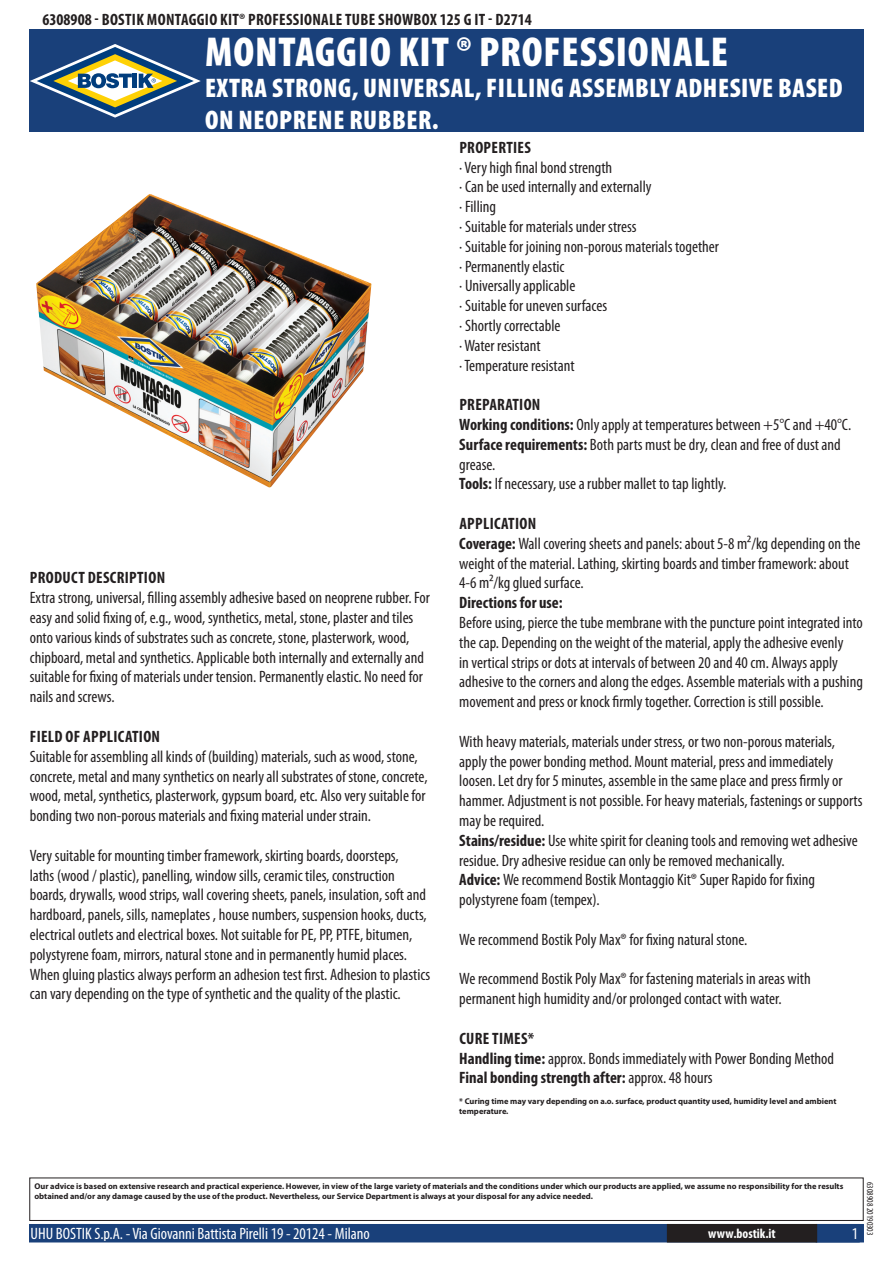
<style>
.page{position:relative;width:893px;height:1263px;background:#fff}
.page>*{position:absolute;margin:0;border:0;box-sizing:border-box;transform-origin:0 0}
.t1{font:900 condensed 42px "Myriad Pro";letter-spacing:.02em;color:#fff}
.t2{font:900 condensed 27px/32.4px "Myriad Pro";letter-spacing:.02em;color:#fff}
.t3{font:condensed 16.5px/19.8px "Myriad Pro";color:#231f20}
.t4{font:700 condensed 16.5px "Myriad Pro";letter-spacing:.02em;color:#231f20}
.t5{font:condensed 16.5px "Myriad Pro";color:#fff}
.t6{font:700 condensed 13.5px "Myriad Pro";color:#fff}
.t7{font:condensed 9px "Myriad Pro";color:#231f20}
.t8{font:700 8.4px/10.1px "Myriad Pro";color:#231f20}
.s1{font-weight:700}
</style>
<div class="page">
<div style="left:30px;top:1225px;width:833px;height:17px;background:#19407a"></div>
<div style="left:29px;top:1224px;width:835px;height:18px;border:2px solid #19407a"></div>
<div style="left:816px;top:1224px;width:44px;height:18px;border:2px solid #19407a"></div>
<div style="left:668px;top:1225px;width:148px;height:17px;background:#231f20"></div>
<div style="left:667px;top:1224px;width:150px;height:18px;border:2px solid #231f20"></div>
<div style="left:29px;top:1177px;width:835px;height:44px;border:1px solid #231f20"></div>
<div style="left:30px;top:30px;width:834px;height:102px;background:#19407a"></div>
<svg style="left:30px;top:44px;width:171px;height:74px"></svg>
<img style="left:36px;top:194px;width:336px;height:294px">
<p class="t4" style="left:43px;top:9px;width:491px">6308908 - Bostik Montaggio Kit® Professionale Tube Showbox 125 g IT - D2714</p>
<h1 class="t1" style="left:205px;top:25px;width:521px">MONTAGGIO KIT ® PROFESSIONALE</h1>
<h2 class="t2" style="left:205px;top:71px;width:639px">EXTRA STRONG, UNIVERSAL, FILLING ASSEMBLY ADHESIVE BASED<br>ON NEOPRENE RUBBER.</h2>
<p class="t4" style="left:30px;top:568px;width:137px">Product description</p>
<p class="t3" style="left:30px;top:588px;width:402px">Extra strong, universal, filling assembly adhesive based on neoprene rubber. For easy and solid fixing of, e.g., wood, synthetics, metal, stone, plaster and tiles onto various kinds of substrates such as concrete, stone, plasterwork, wood, chipboard, metal and synthetics. Applicable both internally and externally and suitable for fixing of materials under tension. Permanently elastic. No need for nails and screws.</p>
<p class="t4" style="left:30px;top:726px;width:132px">Field of application</p>
<p class="t3" style="left:30px;top:746px;width:399px">Suitable for assembling all kinds of (building) materials, such as wood, stone, concrete, metal and many synthetics on nearly all substrates of stone, concrete, wood, metal, synthetics, plasterwork, gypsum board, etc. Also very suitable for bonding two non-porous materials and fixing material under strain.</p>
<p class="t3" style="left:30px;top:845px;width:402px">Very suitable for mounting timber framework, skirting boards, doorsteps,<br>laths (wood / plastic), panelling, window sills, ceramic tiles, construction boards, drywalls, wood strips, wall covering sheets, panels, insulation, soft and hardboard, panels, sills, nameplates , house numbers, suspension hooks, ducts, electrical outlets and electrical boxes. Not suitable for PE, PP, PTFE, bitumen, polystyrene foam, mirrors, natural stone and in permanently humid places.<br>When gluing plastics always perform an adhesion test first. Adhesion to plastics can vary depending on the type of synthetic and the quality of the plastic.</p>
<p class="t4" style="left:459px;top:137px;width:73px">Properties</p>
<p class="t3" style="left:459px;top:157px;width:261px">· Very high final bond strength<br>· Can be used internally and externally<br>· Filling<br>· Suitable for materials under stress<br>· Suitable for joining non-porous materials together · Permanently elastic<br>· Universally applicable<br>· Suitable for uneven surfaces<br>· Shortly correctable<br>· Water resistant<br>· Temperature resistant</p>
<p class="t3" style="left:459px;top:395px;width:393px"><span class="s1">Preparation<br>Working conditions:</span> Only apply at temperatures between +5°C and +40°C.<br><span class="s1">Surface requirements:</span> Both parts must be dry, clean and free of dust and grease.<br><span class="s1">Tools:</span> If necessary, use a rubber mallet to tap lightly.</p>
<p class="t3" style="left:459px;top:513px;width:403px"><span class="s1">Application<br>Coverage:</span> Wall covering sheets and panels: about 5-8 m²/kg depending on the weight of the material. Lathing, skirting boards and timber framework: about 4-6 m²/kg glued surface.</p>
<p class="t4" style="left:459px;top:592px;width:105px">Directions for use:</p>
<p class="t3" style="left:459px;top:612px;width:405px">Before using, pierce the tube membrane with the puncture point integrated into the cap. Depending on the weight of the material, apply the adhesive evenly<br>in vertical strips or dots at intervals of between 20 and 40 cm. Always apply adhesive to the corners and along the edges. Assemble materials with a pushing movement and press or knock firmly together. Correction is still possible.</p>
<p class="t3" style="left:459px;top:731px;width:405px">With heavy materials, materials under stress, or two non-porous materials, apply the power bonding method. Mount material, press and immediately loosen. Let dry for 5 minutes, assemble in the same place and press firmly or hammer. Adjustment is not possible. For heavy materials, fastenings or supports may be required.<br><span class="s1">Stains/residue:</span> Use white spirit for cleaning tools and removing wet adhesive residue. Dry adhesive residue can only be removed mechanically.<br><span class="s1">Advice:</span> We recommend Bostik Montaggio Kit® Super Rapido for fixing polystyrene foam (tempex).</p>
<p class="t3" style="left:459px;top:929px;width:290px">We recommend Bostik Poly Max® for fixing natural stone.</p>
<p class="t3" style="left:459px;top:969px;width:353px">We recommend Bostik Poly Max® for fastening materials in areas with permanent high humidity and/or prolonged contact with water.</p>
<p class="t3" style="left:459px;top:1028px;width:376px"><span class="s1">Cure times*<br>Handling time:</span> approx. Bonds immediately with Power Bonding Method<br><span class="s1">Final bonding strength after:</span> approx. 48 hours</p>
<p class="t8" style="left:459px;top:1095px;width:379px">* Curing time may vary depending on a.o. surface, product quantity used, humidity level and ambient temperature.</p>
<p class="t8" style="left:34px;top:1181px;width:810px">Our advice is based on extensive research and practical experience. However, in view of the large variety of materials and the conditions under which our products are applied, we assume no responsibility for the results obtained and/or any damage caused by the use of the product. Nevertheless, our Service Department is always at your disposal for any advice needed.</p>
<p class="t5" style="left:31px;top:1224px;width:341px">UHU BOSTIK S.p.A. - Via Giovanni Battista Pirelli 19 - 20124 - Milano</p>
<p class="t6" style="left:708px;top:1225px;width:69px">www.bostik.it</p>
<p class="t5" style="left:852px;top:1224px;width:8px">1</p>
<p class="t7" style="left:875px;top:1182px;width:55px;rotate:90deg">6308908 20190303</p>
</div>
